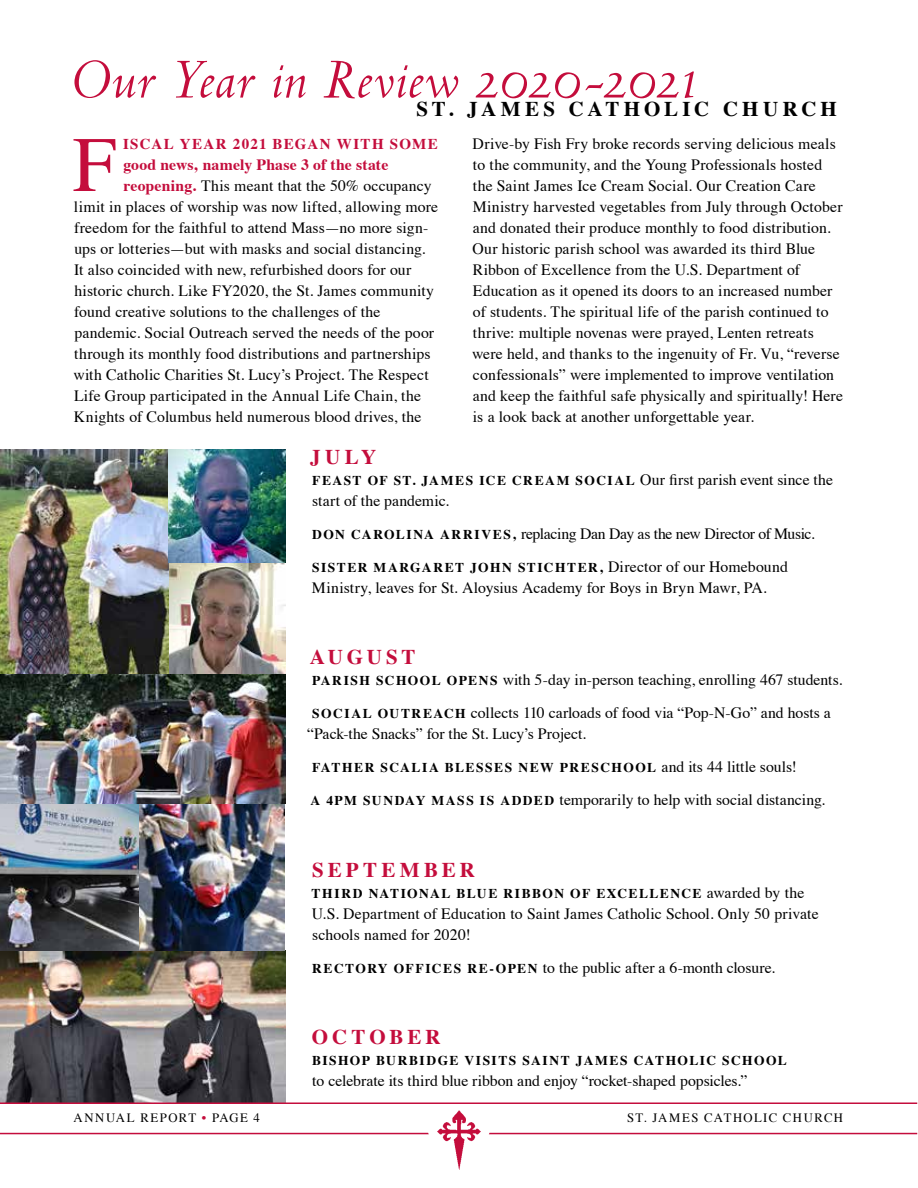
<style>
.page{position:relative;width:918px;height:1188px;background:#fff}
.page>*{position:absolute;margin:0;border:0;box-sizing:border-box;transform-origin:0 0}
.t1{font:78.45px "Times";color:#c40d3c}
.t2{font:italic 60px "Centaur";letter-spacing:.01em;color:#c40d3c}
.t3{font:700 21px "Times";letter-spacing:.19em;color:#c40d3c}
.t4{font:700 21px "Times";letter-spacing:.19em;color:#000}
.t5{font:15.75px/21px "Times";letter-spacing:.005em;color:#000}
.t6{font:15.75px/32.8px "Times";letter-spacing:-.02em;color:#000}
.t7{font:700 15.75px "Times";letter-spacing:.01em;color:#c40d3c}
.t8{font:700 15px "Times";letter-spacing:.09em;color:#c40d3c}
.t9{font:700 13.5px "Times";letter-spacing:.105em;color:#000}
.t10{font:12.75px "Times";letter-spacing:.11em;color:#000}
.s1{font-family:"Centaur MT Italic Os F";font-style:normal}
.s2{font-weight:700;color:#c40d3c}
.s3{font-weight:400;font-size:15.75px}
.s4{font-weight:700;font-size:13.5px}
.s5{color:#c40d3c}
</style>
<div class="page">
<img style="left:0;top:950px;width:285px;height:152px">
<img style="left:138px;top:803px;width:147px;height:147px">
<hr style="left:0;top:1102px;width:917px;height:2px;background:#c40d3c">
<hr style="left:0;top:1133px;width:917px;height:1px;background:#c40d3c">
<div style="left:428px;top:1111px;width:62px;height:39px;background:#fff;border-radius:50%"></div>
<img style="left:437px;top:1111px;width:43px;height:58px">
<img style="left:169px;top:563px;width:116px;height:112px">
<img style="left:0;top:450px;width:169px;height:225px">
<img style="left:169px;top:450px;width:116px;height:113px">
<img style="left:0;top:803px;width:138px;height:147px">
<img style="left:0;top:675px;width:285px;height:128px">
<h2 class="t2" style="left:69px;top:48px;width:630px">Our Year in Review <span class="s1">2020-2021</span></h2>
<h3 class="t4" style="left:416px;top:89px;width:422px">ST. JAMES CATHOLIC CHURCH</h3>
<h1 class="t1" style="left:73px;top:91px;width:45px">F</h1>
<p class="t8" style="left:123px;top:130px;width:316px">ISCAL YEAR 2021 BEGAN WITH SOME</p>
<p class="t7" style="left:123px;top:150px;width:267px">good news, namely Phase 3 of the state</p>
<p class="t5" style="left:123px;top:174px;width:310px"><span class="s2">reopening.</span> This meant that the 50% occupancy</p>
<p class="t5" style="left:74px;top:195px;width:366px">limit in places of worship was now lifted, allowing more</p>
<p class="t5" style="left:74px;top:216px;width:356px">freedom for the faithful to attend Mass—no more sign-</p>
<p class="t5" style="left:74px;top:237px;width:353px">ups or lotteries—but with masks and social distancing.</p>
<p class="t5" style="left:74px;top:258px;width:339px">It also coincided with new, refurbished doors for our</p>
<p class="t5" style="left:74px;top:279px;width:361px">historic church. Like FY2020, the St. James community</p>
<p class="t5" style="left:74px;top:300px;width:308px">found creative solutions to the challenges of the</p>
<p class="t5" style="left:74px;top:321px;width:361px">pandemic. Social Outreach served the needs of the poor</p>
<p class="t5" style="left:74px;top:342px;width:358px">through its monthly food distributions and partnerships</p>
<p class="t5" style="left:74px;top:363px;width:357px">with Catholic Charities St. Lucy’s Project. The Respect</p>
<p class="t5" style="left:74px;top:384px;width:348px">Life Group participated in the Annual Life Chain, the</p>
<p class="t5" style="left:74px;top:405px;width:349px">Knights of Columbus held numerous blood drives, the</p>
<p class="t5" style="left:472px;top:132px;width:372px">Drive-by Fish Fry broke records serving delicious meals to the community, and the Young Professionals hosted the Saint James Ice Cream Social. Our Creation Care Ministry harvested vegetables from July through October and donated their produce monthly to food distribution.<br>Our historic parish school was awarded its third Blue Ribbon of Excellence from the U.S. Department of Education as it opened its doors to an increased number of students. The spiritual life of the parish continued to thrive: multiple novenas were prayed, Lenten retreats were held, and thanks to the ingenuity of Fr. Vu, “reverse confessionals” were implemented to improve ventilation and keep the faithful safe physically and spiritually! Here is a look back at another unforgettable year.</p>
<h3 class="t3" style="left:310px;top:437px;width:68px">JULY</h3>
<p class="t9" style="left:312px;top:467px;width:522px">FEAST OF ST. JAMES ICE CREAM SOCIAL <span class="s3">Our first parish event since the</span></p>
<p class="t6" style="left:312px;top:483px;width:504px">start of the pandemic.<br><span class="s4">DON CAROLINA ARRIVES,</span> replacing Dan Day as the new Director of Music.</p>
<p class="t9" style="left:312px;top:554px;width:477px">SISTER MARGARET JOHN STICHTER, <span class="s3">Director of our Homebound</span></p>
<p class="t5" style="left:312px;top:576px;width:456px">Ministry, leaves for St. Aloysius Academy for Boys in Bryn Mawr, PA.</p>
<h3 class="t3" style="left:310px;top:637px;width:107px">AUGUST</h3>
<p class="t5" style="left:312px;top:662px;width:532px;line-height:32.8px"><span class="s4">PARISH SCHOOL OPENS</span> with 5-day in-person teaching, enrolling 467 students.<br><span class="s4">SOCIAL OUTREACH</span> collects 110 carloads of food via “Pop-N-Go” and hosts a</p>
<p class="t5" style="left:307px;top:722px;width:281px">“Pack-the Snacks” for the St. Lucy’s Project.</p>
<p class="t9" style="left:312px;top:755px;width:486px">FATHER SCALIA BLESSES NEW PRESCHOOL <span class="s3">and its 44 little souls!</span></p>
<p class="t5" style="left:311px;top:788px;width:516px"><span class="s4">A 4PM SUNDAY MASS IS ADDED</span> temporarily to help with social distancing.</p>
<h3 class="t3" style="left:312px;top:850px;width:164px">SEPTEMBER</h3>
<p class="t9" style="left:312px;top:880px;width:494px">THIRD NATIONAL BLUE RIBBON OF EXCELLENCE <span class="s3">awarded by the</span></p>
<p class="t5" style="left:312px;top:902px;width:509px">U.S. Department of Education to Saint James Catholic School. Only 50 private schools named for 2020!</p>
<p class="t5" style="left:312px;top:956px;width:465px"><span class="s4">RECTORY OFFICES RE-OPEN</span> to the public after a 6-month closure.</p>
<h3 class="t3" style="left:312px;top:1017px;width:130px">OCTOBER</h3>
<p class="t9" style="left:312px;top:1048px;width:476px">BISHOP BURBIDGE VISITS SAINT JAMES CATHOLIC SCHOOL</p>
<p class="t5" style="left:312px;top:1069px;width:437px">to celebrate its third blue ribbon and enjoy “rocket-shaped popsicles.”</p>
<p class="t10" style="left:74px;top:1106px;width:188px">ANNUAL REPORT <span class="s5">•</span> PAGE 4</p>
<p class="t10" style="left:627px;top:1106px;width:217px">ST. JAMES CATHOLIC CHURCH</p>
</div>
